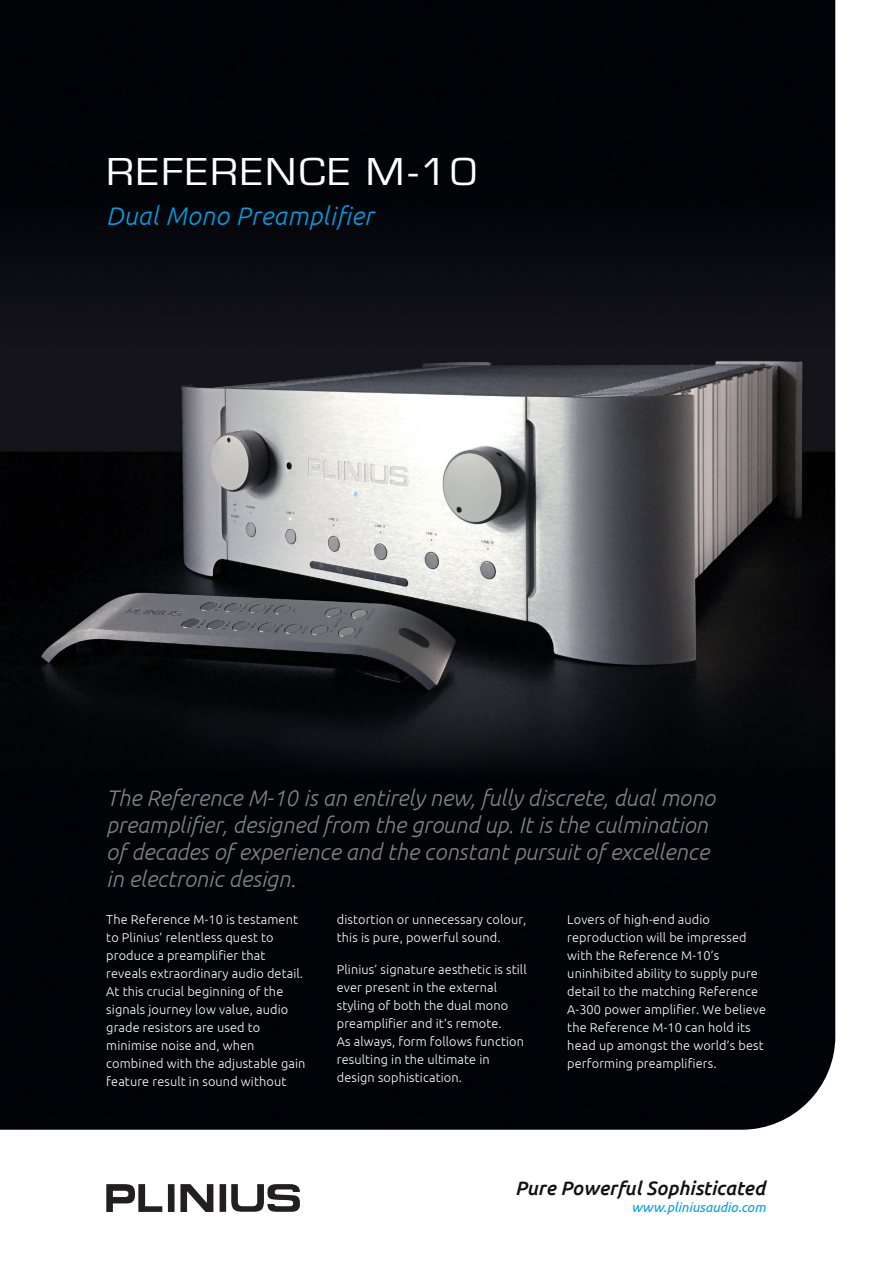
<style>
.page{position:relative;width:893px;height:1263px;background:#fff}
.page>*{position:absolute;margin:0;border:0;box-sizing:border-box;transform-origin:0 0}
.t1{font:40.5px "Eurostile T";letter-spacing:.05em;color:#fff;scale:1.11 1}
.t2{font:italic 300 25.5px "Ubuntu";letter-spacing:.02em;color:#00a0e3}
.t3{font:italic 300 22.5px/27px "Ubuntu";color:#838486}
.t4{font:italic 500 19.5px "Ubuntu";color:#121013}
.t5{font:italic 13.5px "Ubuntu";color:#00a0e3}
.t6{font:300 12.75px/18px "Ubuntu";letter-spacing:.01em;color:#fff}
</style>
<div class="page">
<img style="left:0;top:0;width:835px;height:1130px">
<svg style="left:106px;top:1184px;width:194px;height:28px"></svg>
<h1 class="t1" style="left:106px;top:149px;width:336px">REFERENCE M -10</h1>
<h2 class="t2" style="left:106px;top:200px;width:269px">Dual Mono Preamplifier</h2>
<h3 class="t3" style="left:106px;top:784px;width:610px">The Reference M-10 is an entirely new, fully discrete, dual mono preamplifier, designed from the ground up. It is the culmination of decades of experience and the constant pursuit of excellence in electronic design.</h3>
<p class="t6" style="left:106px;top:910px;width:201px">The Reference M-10 is testament to Plinius’ relentless quest to produce a preamplifier that reveals extraordinary audio detail.<br>At this crucial beginning of the signals journey low value, audio grade resistors are used to minimise noise and, when combined with the adjustable gain feature result in sound without</p>
<p class="t6" style="left:337px;top:910px;width:191px">distortion or unnecessary colour, this is pure, powerful sound.</p>
<p class="t6" style="left:567px;top:910px;width:200px">Lovers of high-end audio reproduction will be impressed with the Reference M-10’s uninhibited ability to supply pure detail to the matching Reference<br>A-300 power amplifier. We believe the Reference M-10 can hold its head up amongst the world’s best performing preamplifiers.</p>
<p class="t6" style="left:337px;top:960px;width:191px">Plinius’ signature aesthetic is still ever present in the external styling of both the dual mono preamplifier and it’s remote.<br>As always, form follows function resulting in the ultimate in design sophistication.</p>
<h3 class="t4" style="left:515px;top:1176px;width:252px">Pure Powerful Sophisticated</h3>
<p class="t5" style="left:631px;top:1199px;width:136px">www.pliniusaudio.com</p>
</div>
